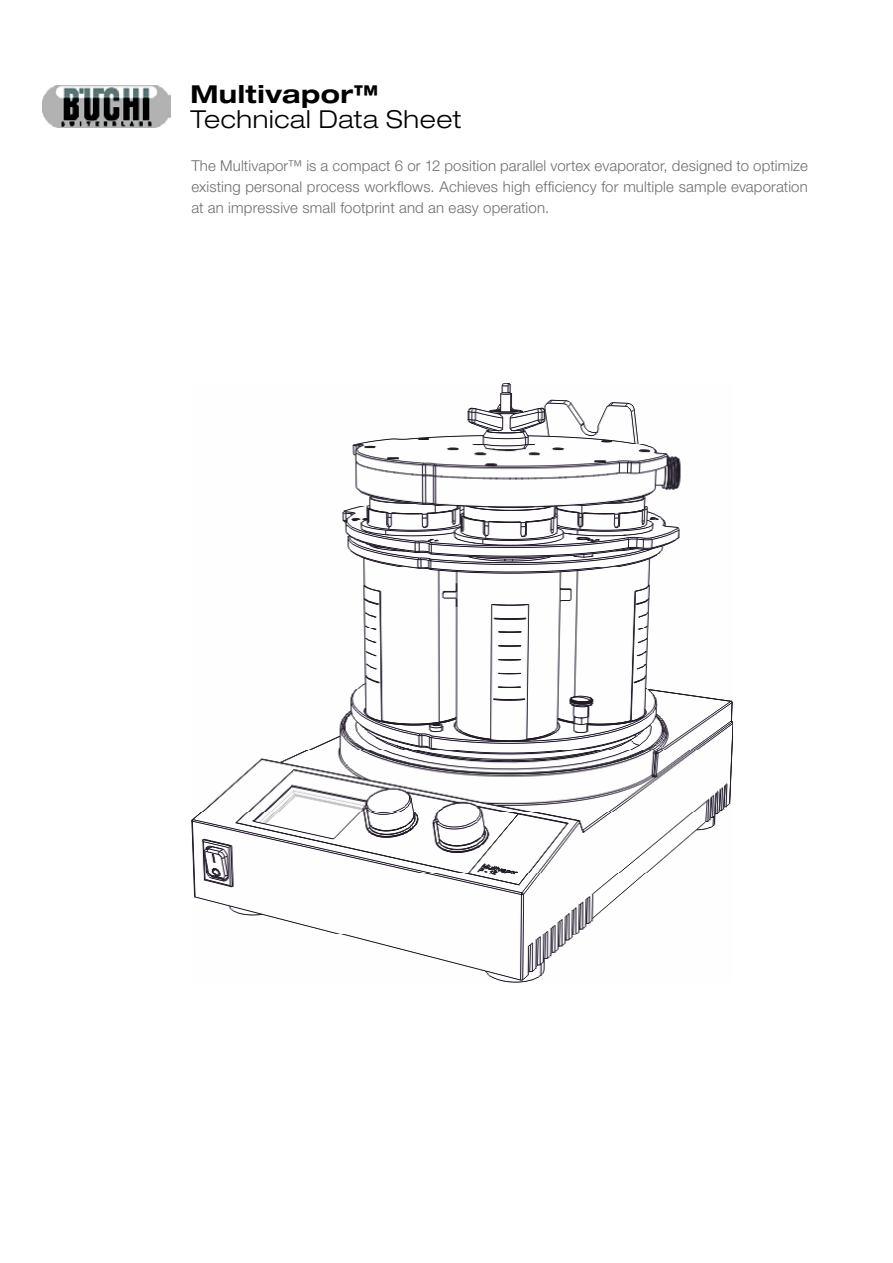
<style>
.page{position:relative;width:893px;height:1263px;background:#fff}
.page>*{position:absolute;margin:0;border:0;box-sizing:border-box;transform-origin:0 0}
.t1{font:300 expanded 24.75px "Helvetica Neue LT Std";letter-spacing:.025em;color:#000}
.t2{font:700 expanded 24.75px "Helvetica Neue LT Std";letter-spacing:.02em;color:#000}
.t3{font:300 15px/21.3px "Helvetica Neue LT Std";letter-spacing:.01em;color:#6d6e71;text-align:justify}
</style>
<div class="page">
<img style="left:191px;top:384px;width:542px;height:599px">
<img style="left:43px;top:85px;width:127px;height:43px">
<h1 class="t2" style="left:191px;top:78px;width:189px">Multivapor™</h1>
<h1 class="t1" style="left:191px;top:104px;width:272px">Technical Data Sheet</h1>
<p class="t3" style="left:191px;top:155px;width:618px">The Multivapor™ is a compact 6 or 12 position parallel vortex evaporator, designed to optimize existing personal process workflows. Achieves high efficiency for multiple sample evaporation at an impressive small footprint and an easy operation.</p>
</div>
